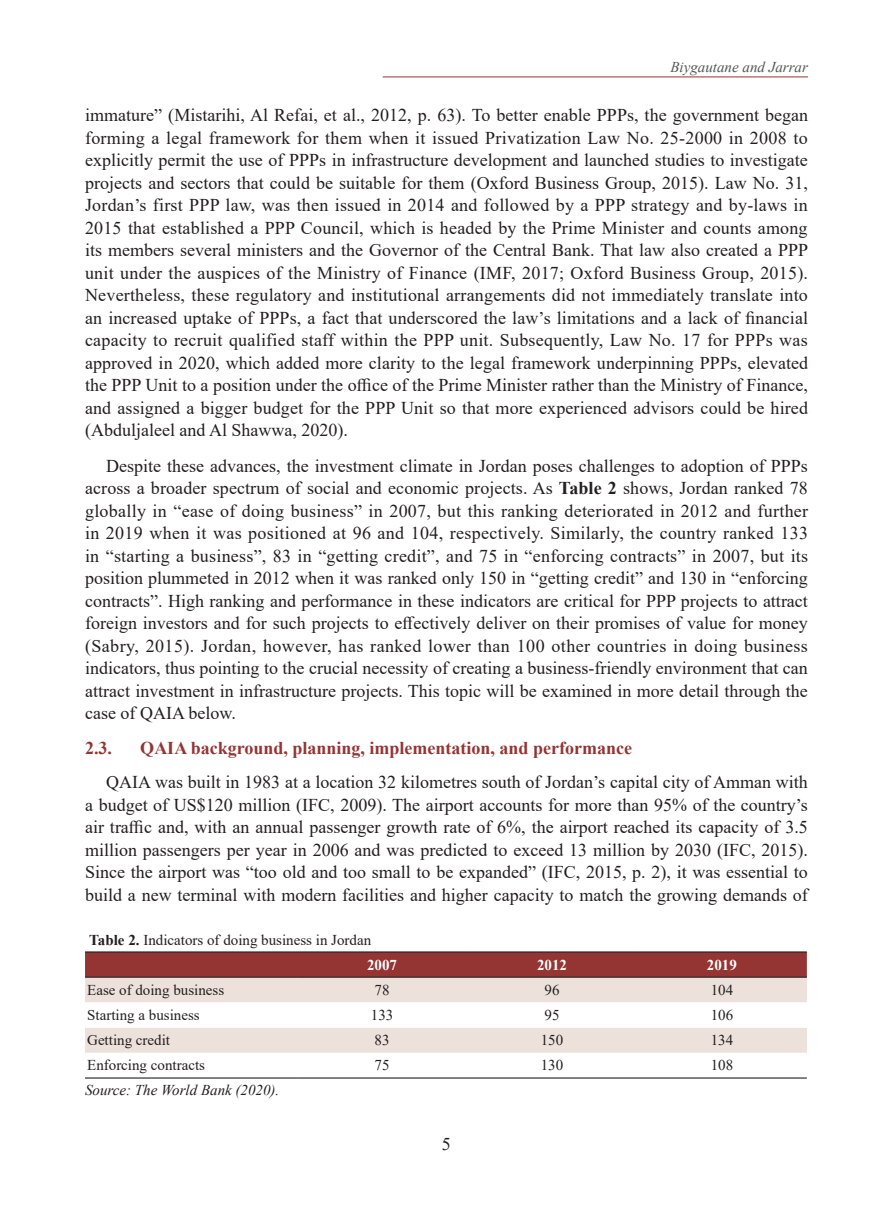
<style>
.page{position:relative;width:893px;height:1212px;background:#fff}
.page>*{position:absolute;margin:0;border:0;box-sizing:border-box;transform-origin:0 0}
.Paragraph{font:18px/22.5px "Times New Roman";color:#231f20;text-align:justify}
.t1{font:700 18px "Times New Roman";color:#943533}
.BodyText1{font:15px "Times New Roman";color:#231f20}
.Table_List{font:15px "Times New Roman";color:#231f20}
.table_figure_footnot{font:italic 15px "Times New Roman";color:#231f20}
.t2{font:italic 15px "Times New Roman";color:#545555}
.BodyText1-2{font:700 15px "Times New Roman";color:#fff}
.s1{font-weight:700}
</style>
<div class="page">
<hr style="left:383px;top:77px;width:425px;height:1px;background:#943533">
<div style="left:85px;top:952px;width:722px;height:24px;background:#943533"></div>
<div style="left:85px;top:978px;width:722px;height:24px;background:#ede1dc"></div>
<div style="left:85px;top:1028px;width:722px;height:25px;background:#ede1dc"></div>
<hr style="left:85px;top:951px;width:212px;height:1px;background:#231f20">
<hr style="left:297px;top:951px;width:170px;height:1px;background:#231f20">
<hr style="left:467px;top:951px;width:170px;height:1px;background:#231f20">
<hr style="left:637px;top:951px;width:170px;height:1px;background:#231f20">
<hr style="left:85px;top:976px;width:212px;height:2px;background:#231f20">
<hr style="left:297px;top:976px;width:170px;height:2px;background:#231f20">
<hr style="left:467px;top:976px;width:170px;height:2px;background:#231f20">
<hr style="left:637px;top:976px;width:170px;height:2px;background:#231f20">
<hr style="left:85px;top:1077px;width:212px;height:1px;background:#231f20">
<hr style="left:297px;top:1077px;width:170px;height:1px;background:#231f20">
<hr style="left:467px;top:1077px;width:170px;height:1px;background:#231f20">
<hr style="left:637px;top:1077px;width:170px;height:1px;background:#231f20">
<p class="t2" style="left:670px;top:57px;width:139px">Biygautane and Jarrar</p>
<p class="Paragraph" style="left:85px;top:103px;width:725px">immature” (Mistarihi, Al Refai, et al., 2012, p. 63). To better enable PPPs, the government began forming a legal framework for them when it issued Privatization Law No. 25-2000 in 2008 to explicitly permit the use of PPPs in infrastructure development and launched studies to investigate projects and sectors that could be suitable for them (Oxford Business Group, 2015). Law No. 31, Jordan’s first PPP law, was then issued in 2014 and followed by a PPP strategy and by-laws in 2015 that established a PPP Council, which is headed by the Prime Minister and counts among its members several ministers and the Governor of the Central Bank. That law also created a PPP unit under the auspices of the Ministry of Finance (IMF, 2017; Oxford Business Group, 2015).<br>Nevertheless, these regulatory and institutional arrangements did not immediately translate into an increased uptake of PPPs, a fact that underscored the law’s limitations and a lack of financial capacity to recruit qualified staff within the PPP unit. Subsequently, Law No. 17 for PPPs was approved in 2020, which added more clarity to the legal framework underpinning PPPs, elevated the PPP Unit to a position under the office of the Prime Minister rather than the Ministry of Finance, and assigned a bigger budget for the PPP Unit so that more experienced advisors could be hired (Abduljaleel and Al Shawwa, 2020).</p>
<p class="Paragraph" style="left:85px;top:454px;width:725px;text-indent:21px">Despite these advances, the investment climate in Jordan poses challenges to adoption of PPPs across a broader spectrum of social and economic projects. As <span class="s1">Table 2</span> shows, Jordan ranked 78 globally in “ease of doing business” in 2007, but this ranking deteriorated in 2012 and further in 2019 when it was positioned at 96 and 104, respectively. Similarly, the country ranked 133 in “starting a business”, 83 in “getting credit”, and 75 in “enforcing contracts” in 2007, but its position plummeted in 2012 when it was ranked only 150 in “getting credit” and 130 in “enforcing contracts”. High ranking and performance in these indicators are critical for PPP projects to attract foreign investors and for such projects to effectively deliver on their promises of value for money (Sabry, 2015). Jordan, however, has ranked lower than 100 other countries in doing business indicators, thus pointing to the crucial necessity of creating a business-friendly environment that can attract investment in infrastructure projects. This topic will be examined in more detail through the case of QAIA below.</p>
<p class="t1" style="left:85px;top:735px;width:28px">2.3.</p>
<p class="t1" style="left:140px;top:735px;width:493px">QAIA background, planning, implementation, and performance</p>
<p class="Paragraph" style="left:85px;top:770px;width:724px;text-indent:21px">QAIA was built in 1983 at a location 32 kilometres south of Jordan’s capital city of Amman with a budget of US$120 million (IFC, 2009). The airport accounts for more than 95% of the country’s air traffic and, with an annual passenger growth rate of 6%, the airport reached its capacity of 3.5 million passengers per year in 2006 and was predicted to exceed 13 million by 2030 (IFC, 2015).<br>Since the airport was “too old and too small to be expanded” (IFC, 2015, p. 2), it was essential to build a new terminal with modern facilities and higher capacity to match the growing demands of</p>
<p class="Table_List" style="left:89px;top:929px;width:283px"><span class="s1">Table 2.</span> Indicators of doing business in Jordan</p>
<p class="BodyText1-2" style="left:367px;top:954px;width:32px">2007</p>
<p class="BodyText1-2" style="left:537px;top:954px;width:31px">2012</p>
<p class="BodyText1-2" style="left:707px;top:954px;width:31px">2019</p>
<p class="BodyText1" style="left:87px;top:979px;width:139px">Ease of doing business</p>
<p class="BodyText1" style="left:375px;top:979px;width:16px">78</p>
<p class="BodyText1" style="left:544px;top:979px;width:16px">96</p>
<p class="BodyText1" style="left:711px;top:979px;width:24px">104</p>
<p class="BodyText1" style="left:87px;top:1004px;width:114px">Starting a business</p>
<p class="BodyText1" style="left:371px;top:1004px;width:24px">133</p>
<p class="BodyText1" style="left:544px;top:1004px;width:16px">95</p>
<p class="BodyText1" style="left:711px;top:1004px;width:24px">106</p>
<p class="BodyText1" style="left:87px;top:1029px;width:84px">Getting credit</p>
<p class="BodyText1" style="left:375px;top:1029px;width:16px">83</p>
<p class="BodyText1" style="left:541px;top:1029px;width:24px">150</p>
<p class="BodyText1" style="left:711px;top:1029px;width:24px">134</p>
<p class="BodyText1" style="left:87px;top:1055px;width:119px">Enforcing contracts</p>
<p class="BodyText1" style="left:375px;top:1055px;width:16px">75</p>
<p class="BodyText1" style="left:541px;top:1055px;width:24px">130</p>
<p class="BodyText1" style="left:711px;top:1055px;width:24px">108</p>
<p class="table_figure_footnot" style="left:85px;top:1080px;width:196px">Source: The World Bank (2020).</p>
<p class="Paragraph" style="left:442px;top:1132px;width:10px">5</p>
</div>
